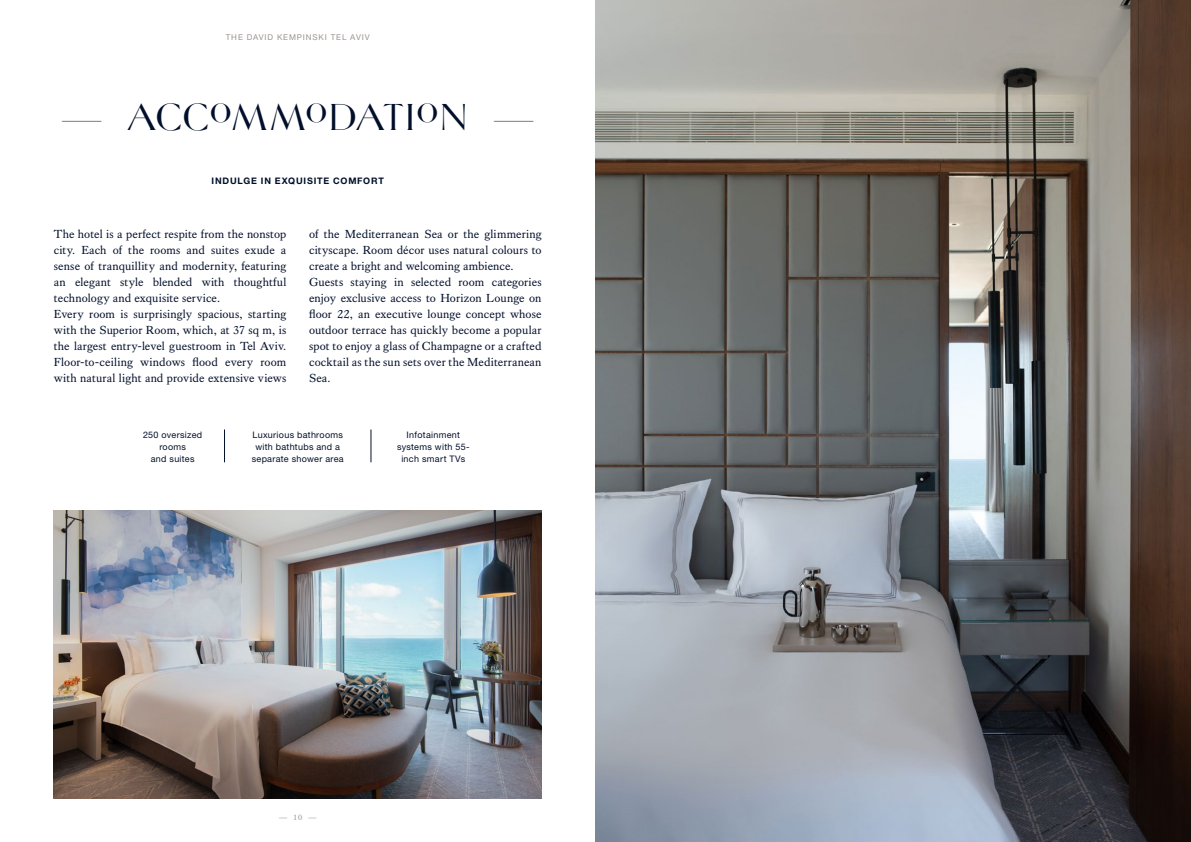
<style>
.page{position:relative;width:1191px;height:842px;background:#fff}
.page>*{position:absolute;margin:0;border:0;box-sizing:border-box;transform-origin:0 0}
.t1{font:42px "Helene Hess";color:#010f2a}
.t2{font:12px/16px "Kings Caslon";letter-spacing:.005em;color:#010f2a}
.t3{font:9px/12px "Helvetica Neue LT Std";letter-spacing:.035em;color:#010f2a;text-align:center}
.t4{font:700 9px "Helvetica Neue LT Std";letter-spacing:.09em;color:#010f2a}
.t5{font:8px "Helvetica Neue LT Std";letter-spacing:.115em;color:#9e938e}
.t6{font:8px "Kings Caslon";color:#9e938e}
</style>
<div class="page">
<hr style="left:371px;top:429px;width:1px;height:33px;background:#010f2a">
<hr style="left:224px;top:429px;width:1px;height:33px;background:#010f2a">
<img style="left:595px;top:0;width:596px;height:842px">
<img style="left:54px;top:510px;width:487px;height:288px">
<p class="t5" style="left:226px;top:32px;width:145px">THE DAVID KEMPINSKI TEL AVIV</p>
<h1 class="t1" style="left:61px;top:95px;width:475px">— ACCOMMODATION —</h1>
<p class="t4" style="left:212px;top:175px;width:174px">INDULGE IN EXQUISITE COMFORT</p>
<p class="t2" style="left:54px;top:226px;width:234px">The hotel is a perfect respite from the nonstop city. Each of the rooms and suites exude a sense of tranquillity and modernity, featuring an elegant style blended with thoughtful technology and exquisite service.<br>Every room is surprisingly spacious, starting with the Superior Room, which, at 37 sq m, is the largest entry-level guestroom in Tel Aviv.<br>Floor-to-ceiling windows flood every room with natural light and provide extensive views</p>
<p class="t2" style="left:309px;top:226px;width:234px">of the Mediterranean Sea or the glimmering cityscape. Room décor uses natural colours to create a bright and welcoming ambience.<br>Guests staying in selected room categories enjoy exclusive access to Horizon Lounge on floor 22, an executive lounge concept whose outdoor terrace has quickly become a popular spot to enjoy a glass of Champagne or a crafted cocktail as the sun sets over the Mediterranean Sea.</p>
<p class="t3" style="left:143px;top:428px;width:61px">250 oversized rooms<br>and suites</p>
<p class="t3" style="left:397px;top:429px;width:74px">Infotainment systems with 55- inch smart TVs</p>
<p class="t3" style="left:252px;top:429px;width:94px">Luxurious bathrooms with bathtubs and a separate shower area</p>
<p class="t6" style="left:279px;top:812px;width:39px">— 10 —</p>
</div>
